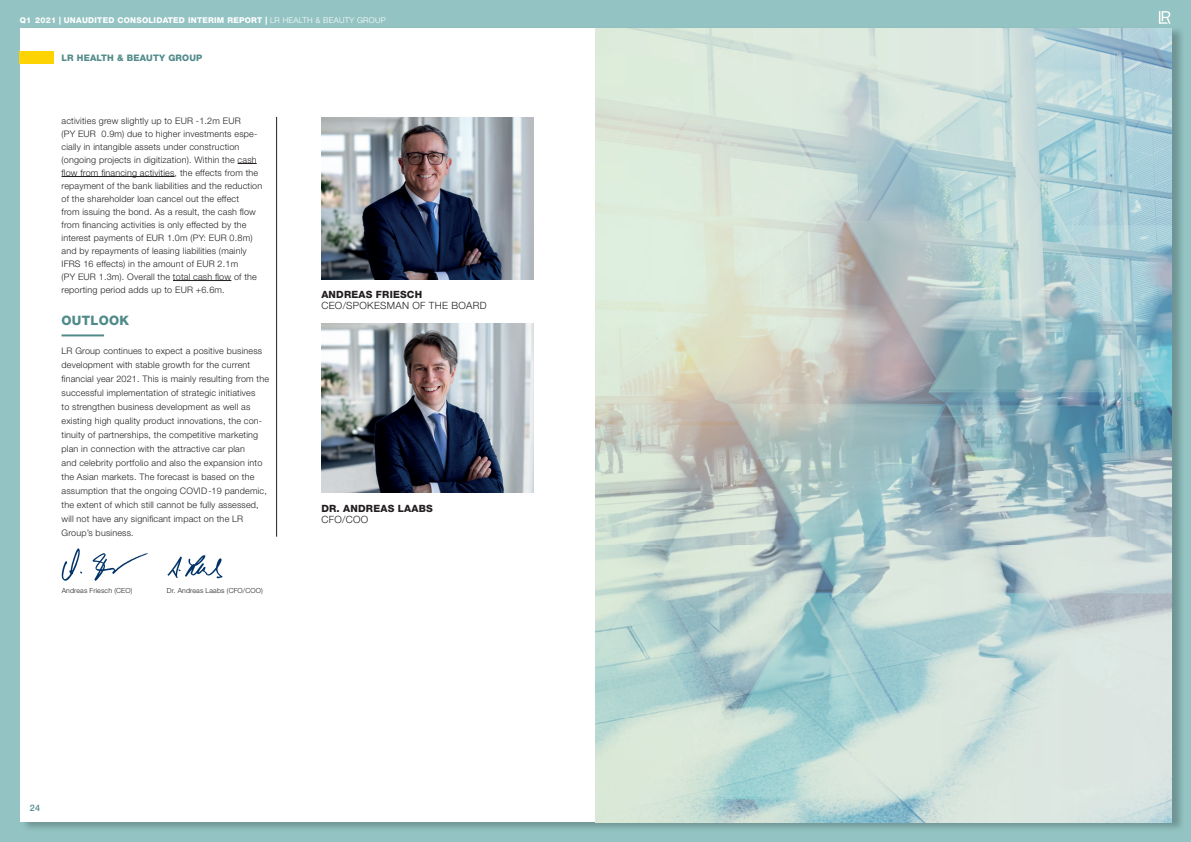
<style>
.page{position:relative;width:1191px;height:842px;background:#93c3c2}
.page>*{position:absolute;margin:0;border:0;box-sizing:border-box;transform-origin:0 0}
.t1{font:800 13px "Helvetica Neue LT Pro";letter-spacing:.02em;color:#508a89}
.t2{font:300 10px "Helvetica Neue LT Pro";letter-spacing:.03em;color:#231f20}
.t3{font:800 10px "Helvetica Neue LT Pro";letter-spacing:.02em;color:#231f20}
.t4{font:300 9px/14px "Helvetica Neue LT Pro";letter-spacing:.02em;color:#231f20}
.t5{font:800 9px "Helvetica Neue LT Pro";letter-spacing:.02em;color:#508a89}
.t6{font:500 9px "Helvetica Neue LT Pro";color:#508a89}
.t7{font:800 8px "Helvetica Neue LT Pro";letter-spacing:.03em;color:#fff}
.t8{font:300 7px "Helvetica Neue LT Pro";letter-spacing:.02em;color:#231f20}
.s1{font-weight:300}
</style>
<div class="page">
<img style="left:21px;top:26px;width:1164px;height:34px">
<img style="left:1150px;top:60px;width:35px;height:772px">
<img style="left:21px;top:822px;width:1129px;height:10px">
<div style="left:20px;top:28px;width:1151px;height:794px;background:#fff"></div>
<svg style="left:1158px;top:11px;width:12px;height:13px"></svg>
<img style="left:595px;top:28px;width:576px;height:794px">
<div style="left:20px;top:51px;width:34px;height:13px;background:#fed304"></div>
<img style="left:321px;top:324px;width:213px;height:169px">
<img style="left:321px;top:117px;width:213px;height:162px">
<hr style="left:62px;top:334px;width:42px;height:2px;background:#508a89">
<img style="left:167px;top:555px;width:56px;height:24px">
<img style="left:61px;top:548px;width:87px;height:33px">
<svg style="left:238px;top:163px;width:19px;height:1px"></svg>
<hr style="left:62px;top:176px;width:113px;height:1px;background:#231f20">
<hr style="left:173px;top:280px;width:58px;height:1px;background:#231f20">
<hr style="left:276px;top:117px;width:1px;height:420px;background:#231f20">
<p class="t7" style="left:20px;top:15px;width:367px">Q1 2021 | UNAUDITED CONSOLIDATED INTERIM REPORT | <span class="s1">LR HEALTH &amp; BEAUTY GROUP</span></p>
<p class="t5" style="left:62px;top:52px;width:142px">LR HEALTH &amp; BEAUTY GROUP</p>
<p class="t4" style="left:62px;top:114px;width:202px;line-height:13px">activities grew slightly up to EUR -1.2m EUR<br>(PY EUR 0.9m) due to higher investments espe&shy;cially in intangible assets under construction (ongoing projects in digitization). Within the cash flow from financing activities, the effects from the repayment of the bank liabilities and the reduction of the shareholder loan cancel out the effect<br>from issuing the bond. As a result, the cash flow from financing activities is only effected by the interest payments of EUR 1.0m (PY: EUR 0.8m) and by repayments of leasing liabilities (mainly IFRS 16 effects) in the amount of EUR 2.1m<br>(PY EUR 1.3m). Overall the total cash flow of the reporting period adds up to EUR +6.6m.</p>
<h1 class="t1" style="left:62px;top:313px;width:69px">OUTLOOK</h1>
<p class="t4" style="left:62px;top:344px;width:209px">LR Group continues to expect a positive business development with stable growth for the current financial year 2021. This is mainly resulting from the successful implementation of strategic initiatives<br>to strengthen business development as well as existing high quality product innovations, the con&shy;tinuity of partnerships, the competitive marketing plan in connection with the attractive car plan<br>and celebrity portfolio and also the expansion into the Asian markets. The forecast is based on the assumption that the ongoing COVID -19 pandemic, the extent of which still cannot be fully assessed, will not have any significant impact on the LR Group’s business.</p>
<p class="t8" style="left:62px;top:586px;width:72px">Andreas Friesch (CEO)</p>
<p class="t8" style="left:167px;top:586px;width:97px">Dr. Andreas Laabs (CFO/COO)</p>
<p class="t3" style="left:321px;top:288px;width:102px">ANDREAS FRIESCH</p>
<p class="t2" style="left:321px;top:299px;width:167px">CEO/SPOKESMAN OF THE BOARD</p>
<p class="t3" style="left:321px;top:502px;width:113px">DR. ANDREAS LAABS</p>
<p class="t2" style="left:321px;top:513px;width:48px">CFO/COO</p>
<p class="t6" style="left:30px;top:802px;width:12px">24</p>
</div>
